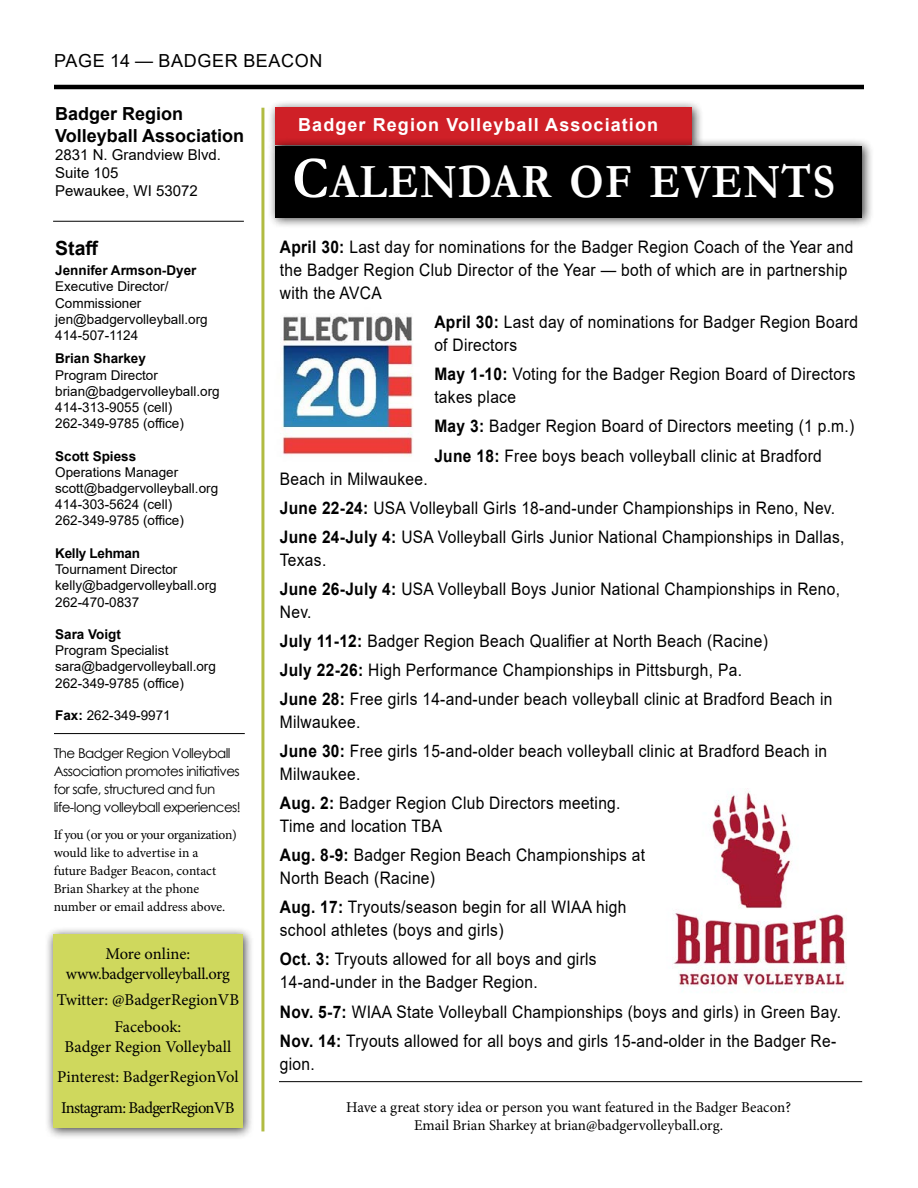
<style>
.page{position:relative;width:918px;height:1188px;background:#fff}
.page>*{position:absolute;margin:0;border:0;box-sizing:border-box;transform-origin:0 0}
.t1{font:700 48.15px "Garamond";letter-spacing:.03em;color:#fff;scale:.9 1}
.t2{font:700 19.5px "Arial";color:#000}
.t3{font:700 18px/21.6px "Arial";color:#000}
.t4{font:700 18px "Arial";letter-spacing:.06em;color:#fff}
.t5{font:18px "Arial";letter-spacing:.035em;color:#000}
.t6{font:17.25px/29.1px "Arial";letter-spacing:.02em;color:#000;scale:.9 1}
.t7{font:16.5px/30.6px "Minion Pro";letter-spacing:-.01em;color:#000;text-align:center}
.t8{font:15px/18px "Minion Pro";color:#000;text-align:center}
.t9{font:15px/18px "Arial";color:#000}
.t10{font:13.5px/16.2px "Arial";color:#000}
.t11{font:13.5px/18px "Minion Pro";letter-spacing:-.005em;color:#000}
.t12{font:13.5px/18px "Century Gothic";letter-spacing:-.04em;color:#000}
.t13{font:700 13.5px "Arial";color:#000}
.t14{font:700 13.5px "Arial";letter-spacing:-.02em;color:#000}
.s1{font-weight:700}
.s2{font-size:59.85px}
</style>
<div class="page">
<hr style="left:54px;top:85px;width:810px;height:4px;background:#000">
<div style="left:45px;top:926px;width:210px;height:214px;background:#000;opacity:.75"></div>
<div style="left:53px;top:935px;width:190px;height:193px;background:#cfd85d"></div>
<hr style="left:53px;top:221px;width:191px;height:1px;background:#000">
<hr style="left:54px;top:733px;width:191px;height:1px;background:#000">
<div style="left:267px;top:100px;width:437px;height:57px;background:#000;opacity:.75"></div>
<div style="left:275px;top:108px;width:417px;height:37px;background:#cf2027"></div>
<div style="left:267px;top:138px;width:607px;height:91px;background:#000;opacity:.75"></div>
<div style="left:275px;top:146px;width:587px;height:71px;background:#000"></div>
<hr style="left:279px;top:1081px;width:583px;height:1px;background:#000">
<hr style="left:261px;top:108px;width:3px;height:1023px;background:#b1bb42">
<img style="left:673px;top:791px;width:174px;height:200px">
<img style="left:281px;top:316px;width:132px;height:141px">
<p class="t5" style="left:54px;top:48px;width:270px">PAGE 14 — BADGER BEACON</p>
<p class="t3" style="left:55px;top:103px;width:191px">Badger Region<br>Volleyball Association</p>
<p class="t9" style="left:55px;top:146px;width:167px">2831 N. Grandview Blvd.<br>Suite 105<br>Pewaukee, WI 53072</p>
<p class="t2" style="left:55px;top:234px;width:45px">Staff</p>
<p class="t13" style="left:55px;top:261px;width:143px">Jennifer Armson-Dyer</p>
<p class="t10" style="left:55px;top:278px;width:154px">Executive Director/<br>Commissioner jen@badgervolleyball.org<br>414-507-1124</p>
<p class="t13" style="left:55px;top:349px;width:92px">Brian Sharkey</p>
<p class="t10" style="left:55px;top:367px;width:166px">Program Director brian@badgervolleyball.org<br>414-313-9055 (cell)<br>262-349-9785 (office)</p>
<p class="t13" style="left:55px;top:446px;width:83px">Scott Spiess</p>
<p class="t10" style="left:55px;top:464px;width:165px">Operations Manager scott@badgervolleyball.org<br>414-303-5624 (cell)<br>262-349-9785 (office)</p>
<p class="t14" style="left:55px;top:544px;width:86px">Kelly Lehman</p>
<p class="t10" style="left:55px;top:561px;width:163px">Tournament Director kelly@badgervolleyball.org<br>262-470-0837</p>
<p class="t13" style="left:55px;top:625px;width:67px">Sara Voigt</p>
<p class="t10" style="left:55px;top:642px;width:162px">Program Specialist sara@badgervolleyball.org<br>262-349-9785 (office)</p>
<p class="t10" style="left:55px;top:707px;width:117px"><span class="s1">Fax:</span> 262-349-9971</p>
<p class="t12" style="left:54px;top:743px;width:189px">The Badger Region Volleyball<br>Association promotes initiatives for safe, structured and fun life-long volleyball experiences!</p>
<p class="t11" style="left:54px;top:825px;width:185px">If you (or you or your organization) would like to advertise in a<br>future Badger Beacon, contact<br>Brian Sharkey at the phone number or email address above.</p>
<p class="t7" style="left:66px;top:944px;width:165px;line-height:19.8px">More online: www.badgervolleyball.org</p>
<p class="t7" style="left:57px;top:987px;width:184px;line-height:26.4px">Twitter: @BadgerRegionVB<br>Facebook:</p>
<p class="t7" style="left:57px;top:1031px;width:183px">Badger Region Volleyball<br>Pinterest: BadgerRegionVol<br>Instagram: BadgerRegionVB</p>
<p class="t4" style="left:298px;top:112px;width:361px">Badger Region Volleyball Association</p>
<h1 class="t1" style="left:292px;top:149px;width:604px"><span class="s2">C</span>ALENDAR OF EVENTS</h1>
<p class="t6" style="left:280px;top:235px;width:639px;line-height:23.1px"><span class="s1">April 30:</span> Last day for nominations for the Badger Region Coach of the Year and the Badger Region Club Director of the Year — both of which are in partnership with the AVCA</p>
<p class="t6" style="left:434px;top:311px;width:472px;line-height:23.1px"><span class="s1">April 30:</span> Last day of nominations for Badger Region Board of Directors</p>
<p class="t6" style="left:434px;top:363px;width:470px;line-height:23.1px"><span class="s1">May 1-10:</span> Voting for the Badger Region Board of Directors takes place</p>
<p class="t6" style="left:434px;top:412px;width:468px"><span class="s1">May 3:</span> Badger Region Board of Directors meeting (1 p.m.)<br><span class="s1">June 18:</span> Free boys beach volleyball clinic at Bradford</p>
<p class="t6" style="left:280px;top:464px;width:629px">Beach in Milwaukee.<br><span class="s1">June 22-24:</span> USA Volleyball Girls 18-and-under Championships in Reno, Nev.<br><span class="s1">June 24-July 4:</span> USA Volleyball Girls Junior National Championships in Dallas,</p>
<p class="t6" style="left:280px;top:545px;width:624px">Texas.<br><span class="s1">June 26-July 4:</span> USA Volleyball Boys Junior National Championships in Reno,</p>
<p class="t6" style="left:280px;top:597px;width:615px">Nev.<br><span class="s1">July 11-12:</span> Badger Region Beach Qualifier at North Beach (Racine)<br><span class="s1">July 22-26:</span> High Performance Championships in Pittsburgh, Pa.<br><span class="s1">June 28:</span> Free girls 14-and-under beach volleyball clinic at Bradford Beach in</p>
<p class="t6" style="left:280px;top:707px;width:610px">Milwaukee.<br><span class="s1">June 30:</span> Free girls 15-and-older beach volleyball clinic at Bradford Beach in</p>
<p class="t6" style="left:280px;top:759px;width:380px">Milwaukee.<br><span class="s1">Aug. 2:</span> Badger Region Club Directors meeting.</p>
<p class="t6" style="left:280px;top:811px;width:407px">Time and location TBA<br><span class="s1">Aug. 8-9:</span> Badger Region Beach Championships at</p>
<p class="t6" style="left:280px;top:864px;width:386px">North Beach (Racine)<br><span class="s1">Aug. 17:</span> Tryouts/season begin for all WIAA high</p>
<p class="t6" style="left:280px;top:916px;width:354px">school athletes (boys and girls)<br><span class="s1">Oct. 3:</span> Tryouts allowed for all boys and girls</p>
<p class="t6" style="left:280px;top:968px;width:625px">14-and-under in the Badger Region.<br><span class="s1">Nov. 5-7:</span> WIAA State Volleyball Championships (boys and girls) in Green Bay.<br><span class="s1">Nov. 14:</span> Tryouts allowed for all boys and girls 15-and-older in the Badger Re-</p>
<p class="t6" style="left:280px;top:1049px;width:40px">gion.</p>
<p class="t8" style="left:346px;top:1098px;width:446px">Have a great story idea or person you want featured in the Badger Beacon?<br>Email Brian Sharkey at brian@badgervolleyball.org.</p>
</div>
